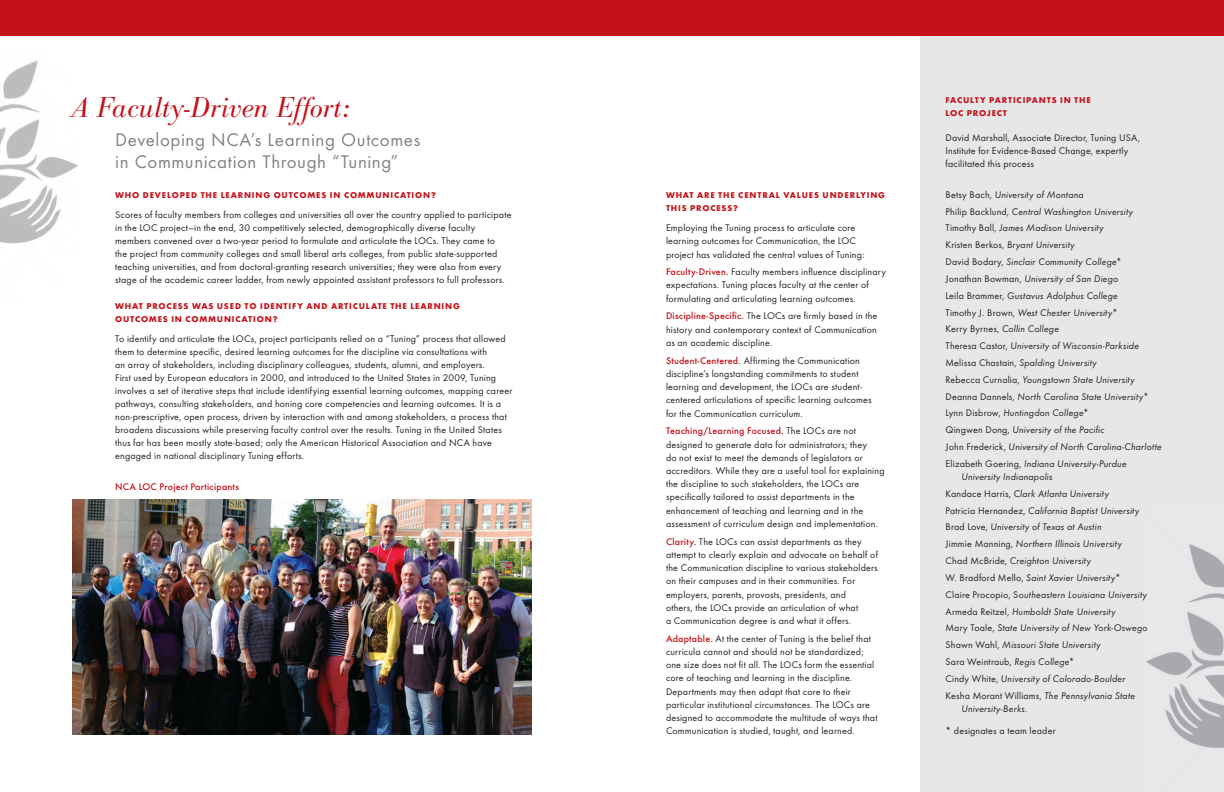
<style>
.page{position:relative;width:1224px;height:792px;background:#fff}
.page>*{position:absolute;margin:0;border:0;box-sizing:border-box;transform-origin:0 0}
.t1{font:italic 300 30px "Bodoni Antiqua T";color:#c4121a}
.t2{font:19px/22px "Futura T";letter-spacing:.03em;color:#808285}
.t3{font:10px/13.2px "Futura T";letter-spacing:.015em;color:#231f20}
.t4{font:italic 10px/16.8px "Futura T";letter-spacing:.015em;color:#231f20}
.t5{font:500 10px "Futura T";letter-spacing:.02em;color:#c4121a}
.t6{font:700 8.8px/13px "Futura T";letter-spacing:.09em;color:#c4121a}
.s1{font-style:normal}
.s2{font-weight:500;color:#c4121a}
</style>
<div class="page">
<img style="left:0;top:60px;width:77px;height:184px">
<div style="left:920px;top:27px;width:304px;height:765px;background:#e6e7e9"></div>
<img style="left:1146px;top:544px;width:78px;height:204px">
<div style="left:0;top:0;width:1224px;height:36px;background:#c4121a"></div>
<img style="left:72px;top:500px;width:459px;height:234px">
<h1 class="t1" style="left:72px;top:90px;width:280px">A Faculty-Driven Effort:</h1>
<p class="t6" style="left:946px;top:94px;width:147px">FACULTY PARTICIPANTS IN THE<br>LO</p>
<p class="t6" style="left:958px;top:107px;width:42px">C PROJECT</p>
<p class="t3" style="left:946px;top:131px;width:196px">David Marshall, Associate Director, Tuning USA,<br>Institute for Evidence-Based Change, expertly facilitated this process</p>
<p class="t4" style="left:946px;top:186px;width:218px"><span class="s1">Betsy Bach,</span> University of Montana<br><span class="s1">Philip Backlund,</span> Central Washington University <span class="s1">Timothy Ball,</span> James Madison University<br><span class="s1">Kristen Berkos,</span> Bryant University<br><span class="s1">David Bodary,</span> Sinclair Community College<span class="s1">*<br>Jonathan Bowman,</span> University of San Diego<br><span class="s1">Leila Brammer,</span> Gustavus Adolphus College<br><span class="s1">Timothy J. Brown,</span> West Chester University<span class="s1">*<br>Kerry Byrnes,</span> Collin College<br><span class="s1">Theresa Castor,</span> University of Wisconsin-Parkside <span class="s1">Melissa Chastain,</span> Spalding University<br><span class="s1">Rebecca Curnalia,</span> Youngstown State University <span class="s1">Deanna Dannels,</span> North Carolina State University<span class="s1">* Lynn Disbrow,</span> Huntingdon College<span class="s1">*<br>Qingwen Dong,</span> University of the Pacific<br><span class="s1">John Frederick,</span> University of North Carolina-Charlotte <span class="s1">Elizabeth Goering,</span> Indiana University-Purdue</p>
<p class="t4" style="left:946px;top:468px;width:204px;text-indent:16px">University Indianapolis<br><span class="s1">Kandace Harris,</span> Clark Atlanta University<br><span class="s1">Patricia Hernandez,</span> California Baptist University <span class="s1">Brad Love,</span> University of Texas at Austin<br><span class="s1">Jimmie Manning,</span> Northern Illinois University<br><span class="s1">Chad McBride,</span> Creighton University<br><span class="s1">W. Bradford Mello,</span> Saint Xavier University<span class="s1">*<br>Claire Procopio, S</span>outheastern Louisiana University <span class="s1">Armeda Reitzel,</span> Humboldt State University<br><span class="s1">Mary Toale,</span> State University of New York-Oswego <span class="s1">Shawn Wahl,</span> Missouri State University<br><span class="s1">Sara Weintraub,</span> Regis College<span class="s1">*<br>Cindy White,</span> University of Colorado-Boulder <span class="s1">Kesha Morant Williams,</span> The Pennsylvania State</p>
<p class="t4" style="left:962px;top:700px;width:68px">University-Berks.</p>
<p class="t3" style="left:946px;top:724px;width:112px">* designates a team leader</p>
<h2 class="t2" style="left:115px;top:129px;width:307px">Developing NCA’s Learning Outcomes in Communication Through “Tuning”</h2>
<p class="t6" style="left:115px;top:188px;width:322px">WHO DEVELOPED THE LEARNING OUTC OMES IN COMMUNICATION?</p>
<p class="t3" style="left:115px;top:208px;width:398px">Scores of faculty members from colleges and universities all over the country applied to participate in the LOC project—in the end, 30 competitively selected, demographically diverse faculty members convened over a two-year period to formulate and articulate the LOCs. They came to<br>the project from community colleges and small liberal arts colleges, from public state-supported teaching universities, and from doctoral-granting research universities; they were also from every stage of the academic career ladder, from newly appointed assistant professors to full professors.</p>
<p class="t6" style="left:115px;top:300px;width:203px">WHAT PROCESS WAS USED TO IDENT IFY AND</p>
<p class="t6" style="left:331px;top:300px;width:130px">ARTICULATE THE LEARNING</p>
<p class="t6" style="left:115px;top:313px;width:164px">OUTC OMES IN COMMUNICATION?</p>
<p class="t3" style="left:115px;top:332px;width:399px">To identify and articulate the LOCs, project participants relied on a “Tuning” process that allowed them to determine specific, desired learning outcomes for the discipline via consultations with<br>an array of stakeholders, including disciplinary colleagues, students, alumni, and employers.<br>First used by European educators in 2000, and introduced to the United States in 2009, Tuning involves a set of iterative steps that include identifying essential learning outcomes, mapping career pathways, consulting stakeholders, and honing core competencies and learning outcomes. It is a non-prescriptive, open process, driven by interaction with and among stakeholders, a process that broadens discussions while preserving faculty control over the results. Tuning in the United States thus far has been mostly state-based; only the American Historical Association and NCA have engaged in national disciplinary Tuning efforts.</p>
<p class="t6" style="left:666px;top:188px;width:165px">WHAT ARE THE CENTRAL VALUES UND</p>
<p class="t6" style="left:844px;top:188px;width:42px">ERLYING</p>
<p class="t6" style="left:666px;top:201px;width:74px">THIS PROCESS?</p>
<p class="t3" style="left:666px;top:221px;width:200px">Employing the Tuning process to articulate core learning outcomes for Communication, the LOC project has validated the central values of Tuning:</p>
<p class="t3" style="left:666px;top:265px;width:221px"><span class="s2">Faculty-Driven.</span> Faculty members influence disciplinary expectations. Tuning places faculty at the center of formulating and articulating learning outcomes.</p>
<p class="t3" style="left:666px;top:309px;width:213px;text-align:justify"><span class="s2">Discipline-Specific.</span> The LOCs are firmly based in the history and contemporary context of Communication as an academic discipline.</p>
<p class="t3" style="left:666px;top:354px;width:207px"><span class="s2">Student-Centered.</span> Affirming the Communication discipline’s longstanding commitments to student learning and development, the LOCs are student&shy;centered articulations of specific learning outcomes for the Communication curriculum.</p>
<p class="t3" style="left:666px;top:424px;width:220px"><span class="s2">Teaching/Learning Focused.</span> The LOCs are not designed to generate data for administrators; they<br>do not exist to meet the demands of legislators or accreditors. While they are a useful tool for explaining the discipline to such stakeholders, the LOCs are specifically tailored to assist departments in the enhancement of teaching and learning and in the assessment of curriculum design and implementation.</p>
<p class="t3" style="left:666px;top:535px;width:214px"><span class="s2">Clarity.</span> The LOCs can assist departments as they attempt to clearly explain and advocate on behalf of the Communication discipline to various stakeholders on their campuses and in their communities. For employers, parents, provosts, presidents, and<br>others, the LOCs provide an articulation of what<br>a Communication degree is and what it offers.</p>
<p class="t3" style="left:666px;top:632px;width:213px"><span class="s2">Adaptable.</span> At the center of Tuning is the belief that curricula cannot and should not be standardized; one size does not fit all. The LOCs form the essential core of teaching and learning in the discipline.<br>Departments may then adapt that core to their particular institutional circumstances. The LOCs are designed to accommodate the multitude of ways that Communication is studied, taught, and learned.</p>
<p class="t5" style="left:115px;top:480px;width:125px">NCA LOC Project Participants</p>
</div>
